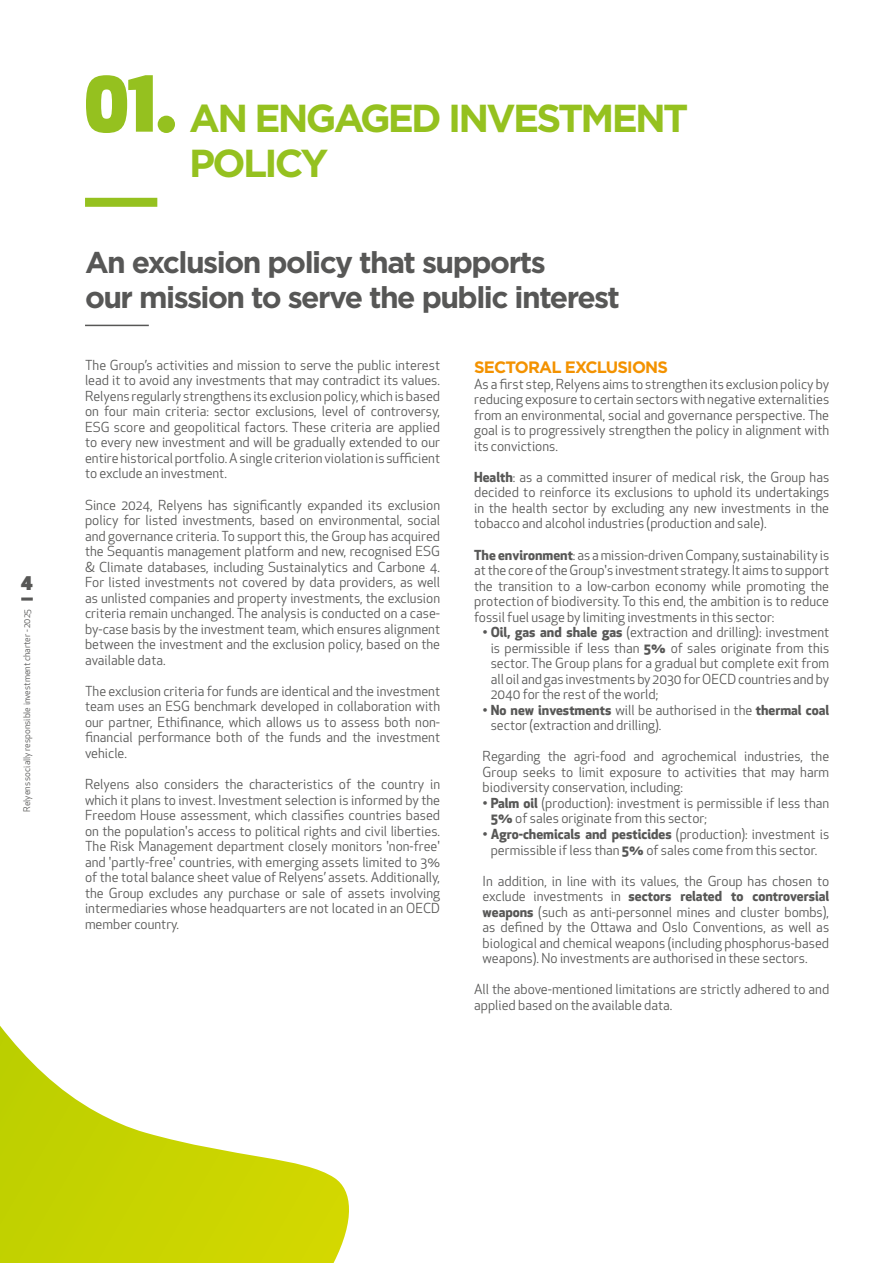
<style>
.page{position:relative;width:893px;height:1263px;background:#fff}
.page>*{position:absolute;margin:0;border:0;box-sizing:border-box;transform-origin:0 0}
.t1{font:700 39px/44.8px "Gotham";letter-spacing:-.07em;color:#95c11f}
.t2{font:700 30px/34.5px "Gotham";letter-spacing:-.05em;color:#575756}
.t3{font:900 18px "Apex New";color:#575756}
.t4{font:700 16.5px "Gotham";letter-spacing:-.05em;color:#f39200}
.t5{font:13.5px/15.5px "Apex New";color:#575756;text-align:justify}
.t6{font:9px "Apex New";color:#575756}
.s1{font-family:"Apex New";font-weight:900;font-size:73.5px}
.s2{font-weight:700}
</style>
<div class="page">
<svg style="left:21px;top:597px;width:12px;height:4px"></svg>
<svg style="left:0;top:1026px;width:349px;height:237px"></svg>
<div style="left:85px;top:198px;width:72px;height:9px;background:#95c11f"></div>
<hr style="left:85px;top:325px;width:64px;height:1px;background:#575756">
<h3 class="t3" style="left:21px;top:571px;width:13px">4</h3>
<p class="t6" style="left:21px;top:812px;width:204px;rotate:-90deg">Relyens socially responsible investment charter - 2025</p>
<h1 class="t1" style="left:189px;top:95px;width:501px;text-indent:-104px"><span class="s1">01.</span> AN ENGAGED INVESTMENT<br>POLICY</h1>
<h2 class="t2" style="left:85px;top:245px;width:536px">An exclusion policy that supports<br>our mission to serve the public interest</h2>
<p class="t5" style="left:85px;top:357px;width:357px">The Group’s activities and mission to serve the public interest lead it to avoid any investments that may contradict its values.<br>Relyens regularly strengthens its exclusion policy, which is based on four main criteria: sector exclusions, level of controversy, ESG score and geopolitical factors. These criteria are applied to every new investment and will be gradually extended to our entire historical portfolio. A single criterion violation is sufficient to exclude an investment.</p>
<p class="t5" style="left:85px;top:497px;width:357px">Since 2024, Relyens has significantly expanded its exclusion policy for listed investments, based on environmental, social and governance criteria. To support this, the Group has acquired the Sequantis management platform and new, recognised ESG &amp; Climate databases, including Sustainalytics and Carbone 4.<br>For listed investments not covered by data providers, as well as unlisted companies and property investments, the exclusion criteria remain unchanged. The analysis is conducted on a case&shy;by-case basis by the investment team, which ensures alignment between the investment and the exclusion policy, based on the available data.</p>
<p class="t5" style="left:85px;top:683px;width:357px">The exclusion criteria for funds are identical and the investment team uses an ESG benchmark developed in collaboration with our partner, Ethifinance, which allows us to assess both non&shy;financial performance both of the funds and the investment vehicle.</p>
<p class="t5" style="left:85px;top:776px;width:357px">Relyens also considers the characteristics of the country in which it plans to invest. Investment selection is informed by the Freedom House assessment, which classifies countries based on the population's access to political rights and civil liberties.<br>The Risk Management department closely monitors 'non-free' and 'partly-free' countries, with emerging assets limited to 3% of the total balance sheet value of Relyens’ assets. Additionally, the Group excludes any purchase or sale of assets involving intermediaries whose headquarters are not located in an OECD member country.</p>
<p class="t4" style="left:474px;top:356px;width:195px">SECTORAL EXCLUSIONS</p>
<p class="t5" style="left:474px;top:376px;width:357px">As a first step, Relyens aims to strengthen its exclusion policy by reducing exposure to certain sectors with negative externalities from an environmental, social and governance perspective. The goal is to progressively strengthen the policy in alignment with its convictions.</p>
<p class="t5" style="left:474px;top:469px;width:357px"><span class="s2">Health</span>: as a committed insurer of medical risk, the Group has decided to reinforce its exclusions to uphold its undertakings in the health sector by excluding any new investments in the tobacco and alcohol industries (production and sale).</p>
<p class="t5" style="left:474px;top:547px;width:357px"><span class="s2">The environment</span>: as a mission-driven Company, sustainability is at the core of the Group's investment strategy. It aims to support the transition to a low-carbon economy while promoting the protection of biodiversity. To this end, the ambition is to reduce fossil fuel usage by limiting investments in this sector:</p>
<p class="t5" style="left:491px;top:624px;width:340px;text-indent:-8px"><span class="s2">• Oil, gas and shale gas</span> (extraction and drilling): investment is permissible if less than <span class="s2">5%</span> of sales originate from this sector. The Group plans for a gradual but complete exit from all oil and gas investments by 2030 for OECD countries and by 2040 for the rest of the world;</p>
<p class="t5" style="left:491px;top:702px;width:340px;text-indent:-8px"><span class="s2">• No new investments</span> will be authorised in the <span class="s2">thermal coal </span>sector (extraction and drilling).</p>
<p class="t5" style="left:483px;top:749px;width:348px">Regarding the agri-food and agrochemical industries, the Group seeks to limit exposure to activities that may harm biodiversity conservation, including:</p>
<p class="t5" style="left:491px;top:795px;width:340px;text-indent:-8px"><span class="s2">• Palm oil</span> (production): investment is permissible if less than<br><span class="s2">5%</span> of sales originate from this sector;</p>
<p class="t5" style="left:483px;top:826px;width:348px;text-align:center"><span class="s2">• Agro-chemicals and pesticides</span> (production): investment is permissible if less than <span class="s2">5%</span> of sales come from this sector.</p>
<p class="t5" style="left:483px;top:873px;width:348px">In addition, in line with its values, the Group has chosen to exclude investments in <span class="s2">sectors related to controversial weapons</span> (such as anti-personnel mines and cluster bombs), as defined by the Ottawa and Oslo Conventions, as well as biological and chemical weapons (including phosphorus-based weapons). No investments are authorised in these sectors.</p>
<p class="t5" style="left:474px;top:981px;width:357px">All the above-mentioned limitations are strictly adhered to and applied based on the available data.</p>
</div>
